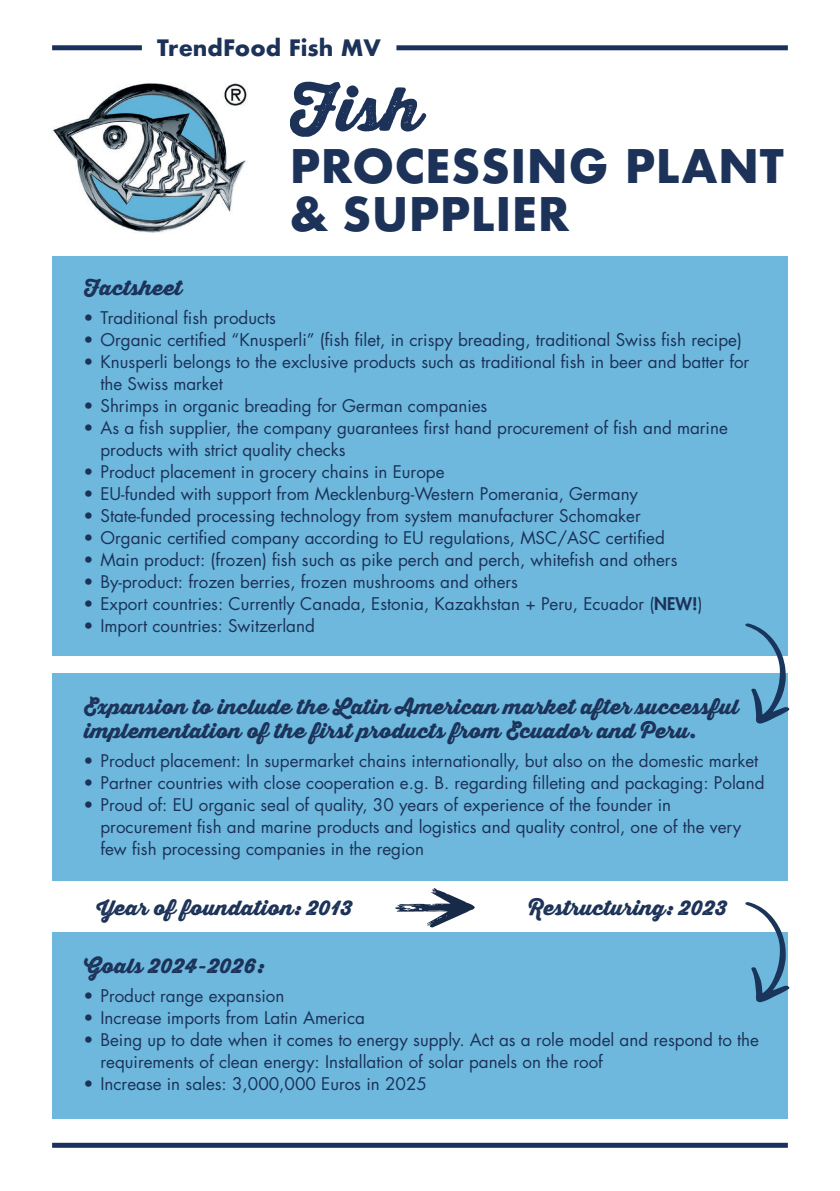
<style>
.page{position:relative;width:840px;height:1191px;background:#fff}
.page>*{position:absolute;margin:0;border:0;box-sizing:border-box;transform-origin:0 0}
.t1{font:60px "Thirsty Rough Blk";color:#1c3258}
.t2{font:700 45px/48px "Futura";letter-spacing:.01em;color:#1c3258}
.t3{font:700 22px "Futura";color:#1c3258}
.t4{font:20px/24px "Thirsty Rough Blk";letter-spacing:.02em;color:#1c3258}
.t5{font:17px/22px "Futura Std";color:#1c3258}
.s1{font-weight:800}
</style>
<div class="page">
<div style="left:52px;top:673px;width:735px;height:208px;background:#6eb8de"></div>
<div style="left:52px;top:256px;width:735px;height:400px;background:#6eb8de"></div>
<div style="left:52px;top:932px;width:735px;height:187px;background:#6eb8de"></div>
<div style="left:396px;top:45px;width:391px;height:5px;background:#1a305d"></div>
<div style="left:52px;top:45px;width:90px;height:5px;background:#1a305d"></div>
<div style="left:52px;top:1142px;width:735px;height:5px;background:#1a305d"></div>
<img style="left:53px;top:83px;width:195px;height:150px">
<svg style="left:745px;top:623px;width:44px;height:101px"></svg>
<svg style="left:745px;top:902px;width:44px;height:100px"></svg>
<svg style="left:395px;top:888px;width:79px;height:39px"></svg>
<p class="t3" style="left:157px;top:32px;width:225px">TrendFood Fish MV</p>
<p class="t1" style="left:289px;top:63px;width:133px">Fish</p>
<p class="t4" style="left:84px;top:275px;width:99px">Factsheet</p>
<p class="t2" style="left:289px;top:141px;width:495px">PROCESSING PLANT &amp; SUPPLIER</p>
<p class="t5" style="left:83px;top:306px;width:194px">• Traditional fish products</p>
<p class="t5" style="left:83px;top:328px;width:659px">• Organic certified “Knusperli” (fish filet, in crispy breading, traditional Swiss fish recipe)</p>
<p class="t5" style="left:100px;top:350px;width:650px;text-indent:-17px">• Knusperli belongs to the exclusive products such as traditional fish in beer and batter for the Swiss market</p>
<p class="t5" style="left:83px;top:394px;width:405px">• Shrimps in organic breading for German companies</p>
<p class="t5" style="left:100px;top:416px;width:628px;text-indent:-17px">• As a fish supplier, the company guarantees first hand procurement of fish and marine products with strict quality checks</p>
<p class="t5" style="left:83px;top:460px;width:362px">• Product placement in grocery chains in Europe</p>
<p class="t5" style="left:83px;top:482px;width:556px">• EU-funded with support from Mecklenburg-Western Pomerania, Germany</p>
<p class="t5" style="left:83px;top:504px;width:558px">• State-funded processing technology from system manufacturer Schomaker</p>
<p class="t5" style="left:83px;top:526px;width:582px">• Organic certified company according to EU regulations, MSC/ASC certified</p>
<p class="t5" style="left:83px;top:548px;width:595px">• Main product: (frozen) fish such as pike perch and perch, whitefish and others</p>
<p class="t5" style="left:83px;top:570px;width:436px">• By-product: frozen berries, frozen mushrooms and others</p>
<p class="t5" style="left:83px;top:592px;width:620px">• Export countries: Currently Canada, Estonia, Kazakhstan + Peru, Ecuador (<span class="s1">NEW!</span>)</p>
<p class="t5" style="left:83px;top:614px;width:233px">• Import countries: Switzerland</p>
<p class="t4" style="left:84px;top:695px;width:655px">Expansion to include the Latin American market after successful implementation of the first products from Ecuador and Peru.</p>
<p class="t5" style="left:83px;top:749px;width:676px">• Product placement: In supermarket chains internationally, but also on the domestic market</p>
<p class="t5" style="left:83px;top:771px;width:682px">• Partner countries with close cooperation e.g. B. regarding filleting and packaging: Poland</p>
<p class="t5" style="left:100px;top:793px;width:642px;text-indent:-17px">• Proud of: EU organic seal of quality, 30 years of experience of the founder in procurement fish and marine products and logistics and quality control, one of the very few fish processing companies in the region</p>
<p class="t4" style="left:96px;top:895px;width:257px">Year of foundation: 2013</p>
<p class="t4" style="left:528px;top:895px;width:200px">Restructuring: 2023</p>
<p class="t4" style="left:84px;top:953px;width:181px">Goals 2024-2026:</p>
<p class="t5" style="left:83px;top:985px;width:202px">• Product range expansion</p>
<p class="t5" style="left:83px;top:1007px;width:283px">• Increase imports from Latin America</p>
<p class="t5" style="left:100px;top:1029px;width:659px;text-indent:-17px">• Being up to date when it comes to energy supply. Act as a role model and respond to the requirements of clean energy: Installation of solar panels on the roof</p>
<p class="t5" style="left:83px;top:1073px;width:345px">• Increase in sales: 3,000,000 Euros in 2025</p>
</div>
